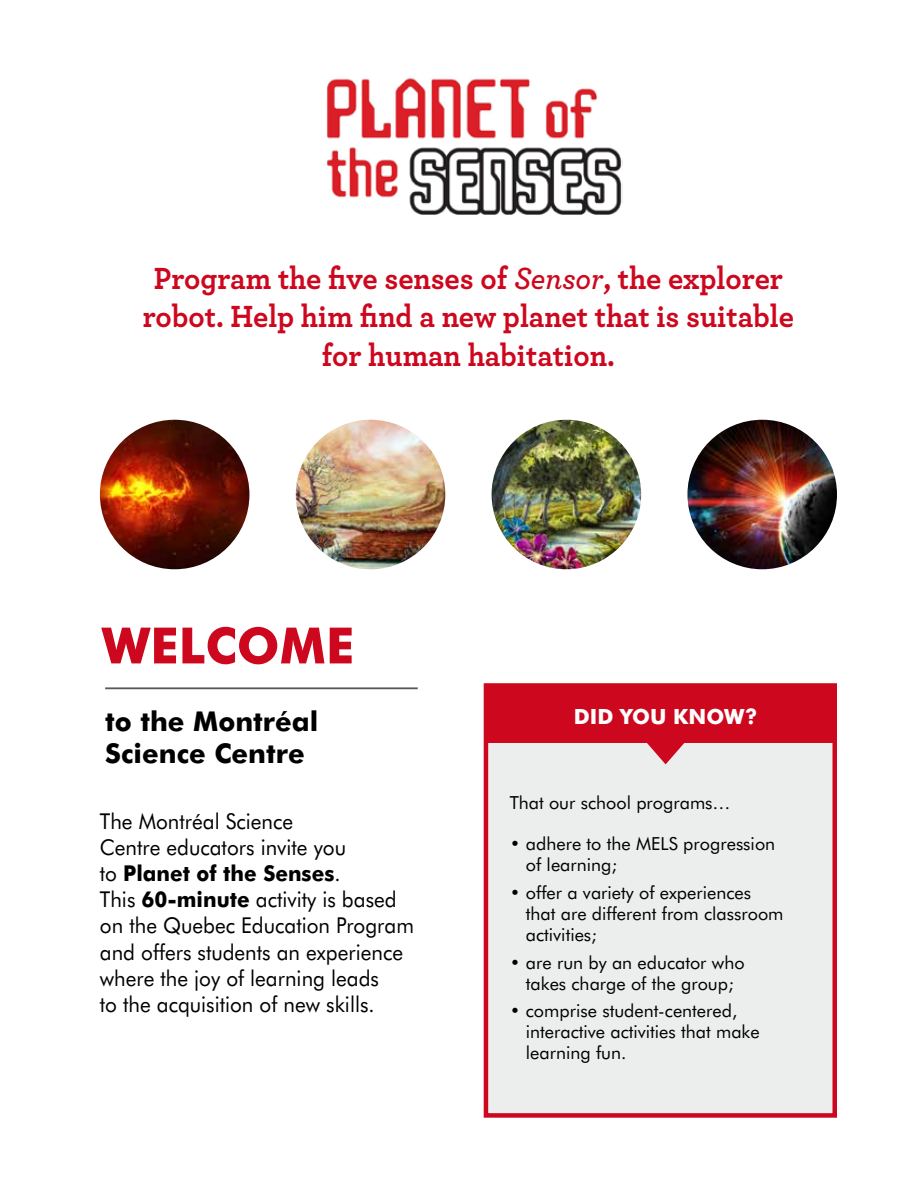
<style>
.page{position:relative;width:918px;height:1188px;background:#fff}
.page>*{position:absolute;margin:0;border:0;box-sizing:border-box;transform-origin:0 0}
.t1{font:700 50.1px "Futura BT";color:#cd071e}
.t2{font:700 32.1px/38.5px "Archer";color:#cd071e;text-align:center;scale:.95 1}
.t3{font:700 27.3px/32.7px "Futura BT";color:#000}
.t4{font:21.9px/26.2px "Futura BT";color:#000;scale:.95 1}
.t5{font:700 21px "Futura BT";color:#fff}
.t6{font:18px/21px "Futura BT";color:#000}
.s1{font-weight:600;font-style:italic}
.s2{font-weight:700}
</style>
<div class="page">
<hr style="left:105px;top:687px;width:313px;height:2px;background:#58585a">
<div style="left:484px;top:683px;width:353px;height:435px;background:#eceded;border:4px solid #cd071e"></div>
<div style="left:486px;top:685px;width:348px;height:58px;background:#cd071e"></div>
<svg style="left:647px;top:743px;width:37px;height:21px"></svg>
<img style="left:100px;top:420px;width:149px;height:149px;border-radius:75px">
<img style="left:296px;top:420px;width:149px;height:149px;border-radius:75px">
<img style="left:492px;top:420px;width:149px;height:149px;border-radius:75px">
<img style="left:687px;top:420px;width:150px;height:149px;border-radius:75px">
<img style="left:326px;top:78px;width:297px;height:136px">
<h2 class="t2" style="left:143px;top:257px;width:687px">Program the five senses of <span class="s1">Sensor</span>, the explorer robot. Help him find a new planet that is suitable for human habitation.</h2>
<h1 class="t1" style="left:102px;top:615px;width:254px">WELCOME</h1>
<h3 class="t3" style="left:105px;top:704px;width:215px">to the Montréal<br>Science Centre</h3>
<p class="t4" style="left:100px;top:808px;width:332px">The Montréal Science<br>Centre educators invite you<br>to <span class="s2">Planet of the Senses</span>.<br>This <span class="s2">60-minute</span> activity is based on the Quebec Education Program and offers students an experience where the joy of learning leads<br>to the acquisition of new skills.</p>
<p class="t5" style="left:574px;top:704px;width:185px">DID YOU KNOW?</p>
<p class="t6" style="left:510px;top:792px;width:222px">That our school programs…</p>
<p class="t6" style="left:526px;top:833px;width:251px;text-indent:-16px">• adhere to the MELS progression of learning;</p>
<p class="t6" style="left:526px;top:882px;width:259px;text-indent:-16px">• offer a variety of experiences that are different from classroom activities;</p>
<p class="t6" style="left:510px;top:952px;width:236px;text-align:center">• are run by an educator who takes charge of the group;</p>
<p class="t6" style="left:526px;top:1000px;width:235px;text-indent:-16px">• comprise student-centered, interactive activities that make learning fun.</p>
</div>
